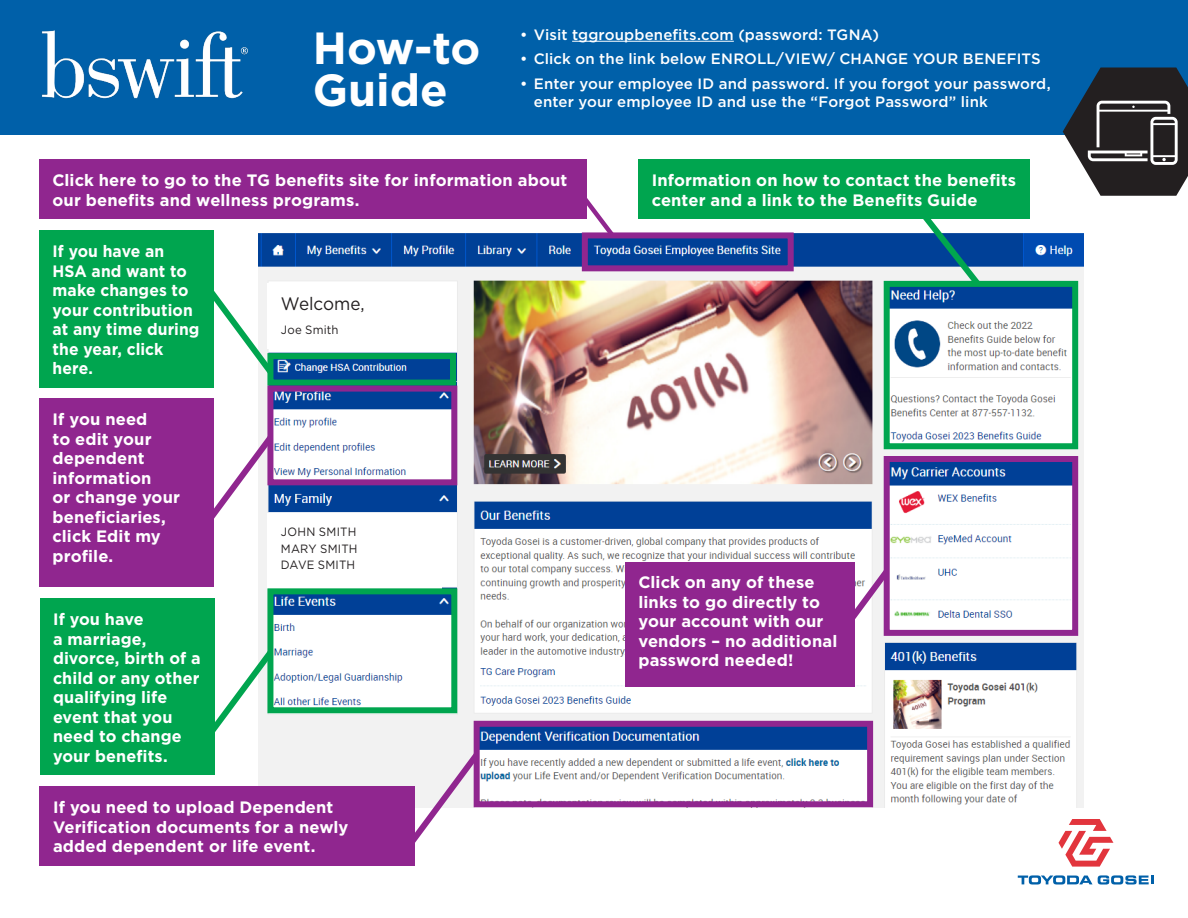
<style>
.page{position:relative;width:1188px;height:918px;background:#fff}
.page>*{position:absolute;margin:0;border:0;box-sizing:border-box;transform-origin:0 0}
.t1{font:700 45px/42px "Gotham";color:#fff}
.t2{font:18px "Gotham";letter-spacing:-.005em;color:#231f20;scale:.95 1}
.t3{font:700 16.5px/19.5px "Gotham";letter-spacing:.005em;color:#fff}
.t4{font:700 16.5px/19.5px "Gotham";letter-spacing:.005em;color:#fff;scale:.95 1}
.t5{font:500 15px/18px "Gotham";letter-spacing:.01em;color:#fff}
.t6{font:12px/16.5px "Gotham";letter-spacing:.02em;color:#231f20;text-align:justify;scale:.95 1}
</style>
<div class="page">
<div style="left:0;top:0;width:1188px;height:135px;background:#0060a9"></div>
<svg style="left:1059px;top:819px;width:54px;height:48px"></svg>
<svg style="left:1018px;top:875px;width:136px;height:10px"></svg>
<img style="left:259px;top:233px;width:825px;height:574px">
<div style="left:39px;top:159px;width:548px;height:60px;background:#90268f"></div>
<div style="left:39px;top:231px;width:175px;height:157px;background:#00a54f"></div>
<div style="left:267px;top:283px;width:175px;height:65px;background:#fff"></div>
<div style="left:267px;top:513px;width:175px;height:75px;background:#fff"></div>
<div style="left:39px;top:399px;width:175px;height:188px;background:#90268f"></div>
<div style="left:625px;top:562px;width:229px;height:125px;background:#90268f"></div>
<div style="left:40px;top:786px;width:375px;height:80px;background:#90268f"></div>
<div style="left:40px;top:599px;width:174px;height:176px;background:#00a54f"></div>
<div style="left:638px;top:159px;width:392px;height:60px;background:#00a54f"></div>
<img style="left:41px;top:30px;width:207px;height:69px">
<div style="left:582px;top:232px;width:212px;height:39px;border:6px solid #90268f"></div>
<div style="left:267px;top:353px;width:189px;height:33px;border:6px solid #00a54f"></div>
<div style="left:267px;top:386px;width:190px;height:99px;border:6px solid #90268f"></div>
<div style="left:267px;top:588px;width:190px;height:125px;border:6px solid #00a54f"></div>
<div style="left:884px;top:281px;width:194px;height:168px;border:6px solid #00a54f"></div>
<div style="left:884px;top:456px;width:194px;height:180px;border:6px solid #90268f"></div>
<div style="left:474px;top:721px;width:399px;height:86px;border:6px solid #90268f"></div>
<svg style="left:214px;top:283px;width:65px;height:98px"></svg>
<svg style="left:570px;top:198px;width:50px;height:45px"></svg>
<svg style="left:214px;top:429px;width:65px;height:97px"></svg>
<svg style="left:214px;top:644px;width:65px;height:97px"></svg>
<svg style="left:393px;top:746px;width:92px;height:97px"></svg>
<svg style="left:913px;top:219px;width:73px;height:73px"></svg>
<svg style="left:854px;top:563px;width:41px;height:69px"></svg>
<svg style="left:1063px;top:68px;width:125px;height:128px"></svg>
<hr style="left:572px;top:41px;width:162px;height:1px;background:#fff">
<h1 class="t1" style="left:313px;top:27px;width:169px">How-to<br>Guide</h1>
<p class="t5" style="left:520px;top:25px;width:360px">• Visit tggroupbenefits.com (password: TGNA)</p>
<p class="t5" style="left:520px;top:50px;width:522px">• Click on the link below ENROLL/VIEW/ CHANGE YOUR BENEFITS</p>
<p class="t5" style="left:534px;top:75px;width:518px;text-indent:-14px">• Enter your employee ID and password. If you forgot your password, enter your employee ID and use the “Forgot Password” link</p>
<p class="t3" style="left:52px;top:170px;width:516px">Click here to go to the TG benefits site for information about our benefits and wellness programs.</p>
<p class="t4" style="left:52px;top:242px;width:156px">If you have an<br>HSA and want to make changes to your contribution at any time during the year, click here.</p>
<p class="t2" style="left:281px;top:293px;width:90px">Welcome,</p>
<p class="t6" style="left:281px;top:321px;width:62px">Joe Smith</p>
<p class="t3" style="left:52px;top:410px;width:129px">If you need<br>to edit your dependent information<br>or change your beneficiaries, click Edit my profile.</p>
<p class="t3" style="left:53px;top:610px;width:149px">If you have<br>a marriage, divorce, birth of a child or any other qualifying life event that you need to change your benefits.</p>
<p class="t6" style="left:281px;top:523px;width:82px">JOHN SMITH MARY SMITH DAVE SMITH</p>
<p class="t3" style="left:53px;top:797px;width:297px">If you need to upload Dependent<br>Verification documents for a newly added dependent or life event.</p>
<p class="t3" style="left:652px;top:170px;width:366px">Information on how to contact the benefits center and a link to the Benefits Guide</p>
<p class="t3" style="left:638px;top:573px;width:200px">Click on any of these links to go directly to your account with our vendors – no additional password needed!</p>
</div>
